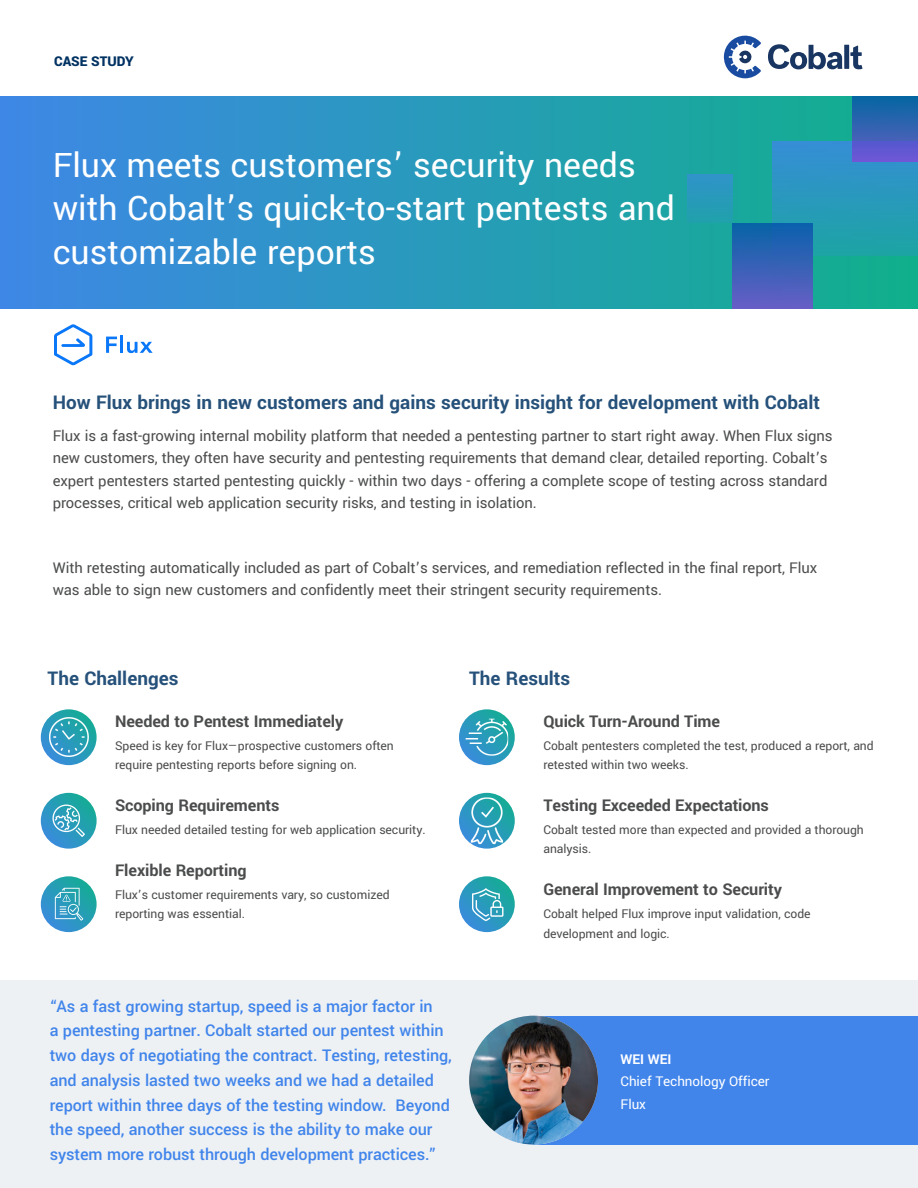
<style>
.page{position:relative;width:918px;height:1188px;background:#fff}
.page>*{position:absolute;margin:0;border:0;box-sizing:border-box;transform-origin:0 0}
.Tite{font:37.5px/43.5px "Yantramanav";color:#fff}
.Body_Copy_H1{font:700 21px "Yantramanav";color:#26517a}
.Body_Copy{font:500 18px/24.8px "Yantramanav";letter-spacing:-.005em;color:#4185eb}
.Challenges_Results_H{font:700 18px "Yantramanav";letter-spacing:-.005em;color:#4b4c4d}
.Body_Copy-2{font:16.5px/22.5px "Yantramanav";letter-spacing:-.005em;color:#4b4c4d}
.Body_Copy-3{font:15px/22.5px "Yantramanav";letter-spacing:-.005em;color:#fff}
.Eyebrow{font:900 15px "Yantramanav";color:#003262}
.Challenges_Results_B{font:13.5px/19.5px "Yantramanav";letter-spacing:-.005em;color:#4b4c4d}
.s1{font-weight:700}
</style>
<div class="page">
<div style="left:0;top:96px;width:918px;height:213px;background:linear-gradient(to right,#3e87e6,#10af8b)"></div>
<div style="left:773px;top:141px;width:145px;height:115px;background:linear-gradient(to bottom,#388cd6,#1ca4a3)"></div>
<div style="left:687px;top:174px;width:46px;height:49px;background:linear-gradient(to bottom,#3093ca,#20a1ab)"></div>
<div style="left:733px;top:223px;width:80px;height:86px;background:linear-gradient(to bottom,#0862a8,#665fc5)"></div>
<div style="left:853px;top:96px;width:65px;height:65px;background:linear-gradient(to bottom,#01699b,#6f57d5)"></div>
<svg style="left:724px;top:36px;width:37px;height:42px"></svg>
<svg style="left:850px;top:46px;width:12px;height:23px"></svg>
<svg style="left:768px;top:44px;width:74px;height:25px"></svg>
<div style="left:844px;top:45px;width:5px;height:24px;background:#193561"></div>
<svg style="left:41px;top:709px;width:56px;height:56px"></svg>
<img style="left:49px;top:718px;width:39px;height:39px">
<svg style="left:41px;top:793px;width:56px;height:56px"></svg>
<svg style="left:52px;top:805px;width:33px;height:32px"></svg>
<svg style="left:41px;top:876px;width:56px;height:56px;background:#2e9eba"></svg>
<svg style="left:55px;top:888px;width:28px;height:33px"></svg>
<div style="left:0;top:981px;width:918px;height:207px;background:#eef1f4"></div>
<div style="left:534px;top:1016px;width:384px;height:129px;background:#4185eb"></div>
<img style="left:469px;top:1016px;width:129px;height:129px;border-radius:64px">
<svg style="left:106px;top:337px;width:11px;height:16px"></svg>
<hr style="left:120px;top:335px;width:3px;height:18px;background:#0977f8">
<svg style="left:127px;top:342px;width:26px;height:11px"></svg>
<svg style="left:54px;top:324px;width:38px;height:41px"></svg>
<svg style="left:459px;top:709px;width:56px;height:56px"></svg>
<img style="left:466px;top:719px;width:42px;height:37px">
<svg style="left:459px;top:793px;width:56px;height:56px"></svg>
<img style="left:471px;top:797px;width:32px;height:47px">
<svg style="left:459px;top:876px;width:56px;height:56px"></svg>
<svg style="left:472px;top:888px;width:31px;height:33px"></svg>
<p class="Eyebrow" style="left:54px;top:52px;width:81px">CASE STUDY</p>
<p class="Tite" style="left:53px;top:143px;width:624px">Flux meets customers’ security needs with Cobalt’s quick-to-start pentests and customizable reports</p>
<p class="Body_Copy_H1" style="left:53px;top:389px;width:769px">How Flux brings in new customers and gains security insight for development with Cobalt</p>
<p class="Body_Copy-2" style="left:53px;top:425px;width:782px">Flux is a fast-growing internal mobility platform that needed a pentesting partner to start right away. When Flux signs new customers, they often have security and pentesting requirements that demand clear, detailed reporting. Cobalt’s expert pentesters started pentesting quickly - within two days - offering a complete scope of testing across standard processes, critical web application security risks, and testing in isolation.</p>
<p class="Body_Copy-2" style="left:53px;top:557px;width:766px">With retesting automatically included as part of Cobalt’s services, and remediation reflected in the final report, Flux was able to sign new customers and confidently meet their stringent security requirements.</p>
<p class="Body_Copy_H1" style="left:48px;top:665px;width:132px">The Challenges</p>
<p class="Challenges_Results_H" style="left:115px;top:710px;width:230px">Needed to Pentest Immediately</p>
<p class="Challenges_Results_B" style="left:115px;top:736px;width:280px">Speed is key for Flux—prospective customers often require pentesting reports before signing on.</p>
<p class="Challenges_Results_H" style="left:115px;top:794px;width:166px">Scoping Requirements</p>
<p class="Challenges_Results_B" style="left:115px;top:820px;width:312px">Flux needed detailed testing for web application security.</p>
<p class="Challenges_Results_H" style="left:115px;top:859px;width:133px">Flexible Reporting</p>
<p class="Challenges_Results_B" style="left:115px;top:885px;width:276px">Flux’s customer requirements vary, so customized reporting was essential.</p>
<p class="Body_Copy_H1" style="left:469px;top:665px;width:103px">The Results</p>
<p class="Challenges_Results_H" style="left:543px;top:710px;width:178px">Quick Turn-Around Time</p>
<p class="Challenges_Results_B" style="left:543px;top:736px;width:332px">Cobalt pentesters completed the test, produced a report, and retested within two weeks.</p>
<p class="Challenges_Results_H" style="left:543px;top:794px;width:227px">Testing Exceeded Expectations</p>
<p class="Challenges_Results_B" style="left:543px;top:820px;width:322px">Cobalt tested more than expected and provided a thorough analysis.</p>
<p class="Challenges_Results_H" style="left:543px;top:879px;width:240px">General Improvement to Security</p>
<p class="Challenges_Results_B" style="left:543px;top:905px;width:269px">Cobalt helped Flux improve input validation, code development and logic.</p>
<p class="Body_Copy" style="left:50px;top:994px;width:404px">“As a fast growing startup, speed is a major factor in<br>a pentesting partner. Cobalt started our pentest within two days of negotiating the contract. Testing, retesting, and analysis lasted two weeks and we had a detailed report within three days of the testing window. Beyond the speed, another success is the ability to make our system more robust through development practices.”</p>
<p class="Body_Copy-3" style="left:621px;top:1048px;width:150px"><span class="s1">WEI WEI<br></span>Chief Technology Officer<br>Flux</p>
</div>
